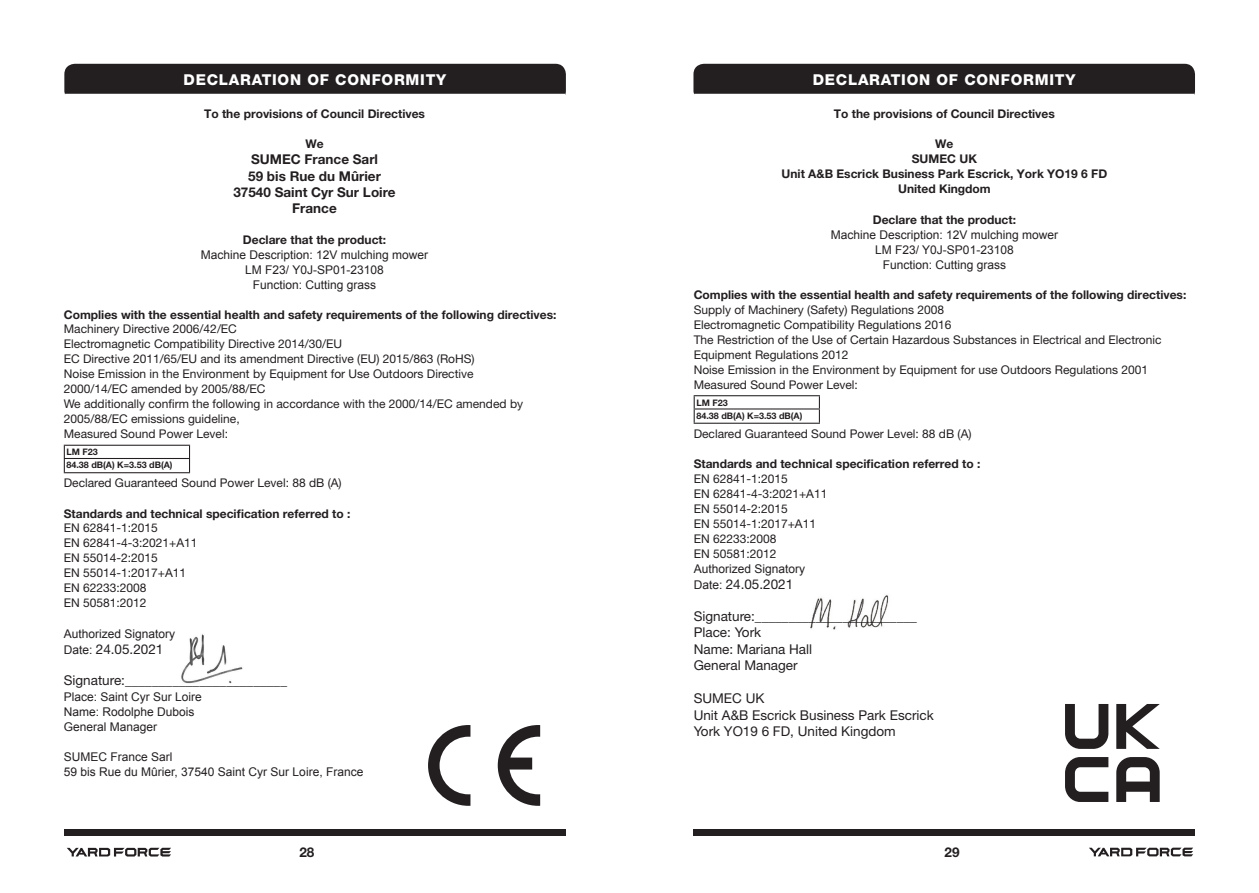
<style>
.page{position:relative;width:1259px;height:893px;background:#fff}
.page>*{position:absolute;margin:0;border:0;box-sizing:border-box;transform-origin:0 0}
.t1{font:800 15px "Helvetica Neue LT Pro";letter-spacing:.05em;color:#fff}
.t2{font:13.5px "Helvetica Neue LT Std";color:#231f20}
.t3{font:700 13.5px "Helvetica Neue LT Pro";color:#231f20}
.t4{font:12px/15px "Helvetica Neue LT Std";color:#231f20}
.t5{font:700 12px "Helvetica Neue LT Pro";color:#231f20}
.t6{font:12px "Arial";color:#231f20}
.t7{font:700 9px "Helvetica Neue LT Pro";color:#231f20}
.s1{font-family:"Arial";font-size:12px}
</style>
<div class="page">
<div style="left:64px;top:829px;width:502px;height:7px;background:#231f20"></div>
<div style="left:693px;top:829px;width:502px;height:6px;background:#231f20"></div>
<svg style="left:67px;top:848px;width:104px;height:8px"></svg>
<svg style="left:1089px;top:848px;width:104px;height:8px"></svg>
<img style="left:181px;top:634px;width:62px;height:50px">
<svg style="left:64px;top:64px;width:502px;height:31px;background:#2c2829"></svg>
<hr style="left:64px;top:445px;width:126px;height:1px;background:#231f20">
<hr style="left:64px;top:458px;width:126px;height:1px;background:#231f20">
<svg style="left:64px;top:446px;width:1px;height:26px"></svg>
<svg style="left:189px;top:446px;width:1px;height:26px"></svg>
<hr style="left:64px;top:472px;width:126px;height:1px;background:#231f20">
<svg style="left:428px;top:725px;width:42px;height:81px"></svg>
<svg style="left:498px;top:725px;width:42px;height:81px"></svg>
<img style="left:810px;top:595px;width:79px;height:35px">
<hr style="left:693px;top:395px;width:127px;height:1px;background:#231f20">
<hr style="left:693px;top:408px;width:127px;height:1px;background:#231f20">
<svg style="left:693px;top:396px;width:2px;height:27px"></svg>
<svg style="left:819px;top:396px;width:1px;height:27px"></svg>
<hr style="left:693px;top:423px;width:127px;height:1px;background:#231f20">
<div style="left:693px;top:64px;width:502px;height:31px;background:#231f20"></div>
<svg style="left:1065px;top:704px;width:43px;height:45px"></svg>
<svg style="left:1116px;top:704px;width:43px;height:45px"></svg>
<svg style="left:1065px;top:757px;width:43px;height:45px"></svg>
<svg style="left:1116px;top:757px;width:43px;height:45px"></svg>
<p class="t1" style="left:184px;top:71px;width:264px">DECLARATION OF CONFORMITY</p>
<p class="t5" style="left:204px;top:106px;width:222px">To the provisions of Council Directives</p>
<p class="t5" style="left:305px;top:136px;width:20px">We</p>
<p class="t3" style="left:251px;top:151px;width:129px">SUMEC France Sarl</p>
<p class="t3" style="left:248px;top:167px;width:134px">59 bis Rue du Mûrier</p>
<p class="t3" style="left:233px;top:184px;width:164px">37540 Saint Cyr Sur Loire</p>
<p class="t3" style="left:292px;top:200px;width:46px">France</p>
<p class="t5" style="left:243px;top:232px;width:145px">Declare that the product:</p>
<p class="t6" style="left:201px;top:247px;width:229px">Machine Description: 12V mulching mower</p>
<p class="t6" style="left:245px;top:262px;width:140px">LM F23/ Y0J-SP01-23108</p>
<p class="t6" style="left:253px;top:277px;width:125px">Function: Cutting grass</p>
<p class="t5" style="left:64px;top:307px;width:494px">Complies with the essential health and safety requirements of the following directives:</p>
<p class="t4" style="left:64px;top:321px;width:175px">Machinery Directive 2006/42/EC</p>
<p class="t4" style="left:64px;top:336px;width:280px">Electromagnetic Compatibility Directive 2014/30/EU</p>
<p class="t4" style="left:64px;top:351px;width:412px">EC Directive 2011/65/EU and its amendment Directive (EU) 2015/863 (RoHS)</p>
<p class="t4" style="left:64px;top:366px;width:411px">Noise Emission in the Environment by Equipment for Use Outdoors Directive</p>
<p class="t4" style="left:64px;top:381px;width:203px">2000/14/EC amended by 2005/88/EC</p>
<p class="t4" style="left:64px;top:396px;width:461px">We additionally confirm the following in accordance with the 2000/14/EC amended by<br>2005/88/EC emissions guideline,</p>
<p class="t4" style="left:64px;top:426px;width:166px">Measured Sound Power Level:</p>
<p class="t7" style="left:66px;top:446px;width:33px">LM F23</p>
<p class="t7" style="left:66px;top:460px;width:108px">84.38 dB(A) K=3.53 dB(A)</p>
<p class="t4" style="left:64px;top:476px;width:279px">Declared Guaranteed Sound Power Level: 88 dB (A)</p>
<p class="t5" style="left:64px;top:506px;width:288px">Standards and technical specification referred to :</p>
<p class="t4" style="left:64px;top:521px;width:96px">EN 62841-1:2015</p>
<p class="t4" style="left:64px;top:536px;width:135px">EN 62841-4-3:2021+A11</p>
<p class="t4" style="left:64px;top:551px;width:96px">EN 55014-2:2015</p>
<p class="t4" style="left:64px;top:566px;width:124px">EN 55014-1:2017+A11</p>
<p class="t4" style="left:64px;top:581px;width:84px">EN 62233:2008</p>
<p class="t4" style="left:64px;top:596px;width:84px">EN 50581:2012</p>
<p class="t6" style="left:64px;top:626px;width:113px">Authorized Signatory</p>
<p class="t2" style="left:64px;top:641px;width:101px"><span class="s1">Date:</span> 24.05.2021</p>
<p class="t2" style="left:64px;top:672px;width:225px">Signature:________________________</p>
<p class="t6" style="left:64px;top:689px;width:140px">Place: Saint Cyr Sur Loire</p>
<p class="t6" style="left:64px;top:704px;width:132px">Name: Rodolphe Dubois</p>
<p class="t6" style="left:64px;top:719px;width:95px">General Manager</p>
<p class="t6" style="left:64px;top:749px;width:110px">SUMEC France Sarl</p>
<p class="t6" style="left:64px;top:764px;width:301px">59 bis Rue du Mûrier, 37540 Saint Cyr Sur Loire, France</p>
<p class="t1" style="left:813px;top:71px;width:264px">DECLARATION OF CONFORMITY</p>
<p class="t5" style="left:834px;top:106px;width:222px">To the provisions of Council Directives</p>
<p class="t5" style="left:935px;top:136px;width:20px">We</p>
<p class="t5" style="left:912px;top:151px;width:67px">SUMEC UK</p>
<p class="t5" style="left:781px;top:166px;width:327px">Unit A&amp;B Escrick Business Park Escrick, York YO19 6 FD</p>
<p class="t5" style="left:898px;top:182px;width:94px">United Kingdom</p>
<p class="t5" style="left:873px;top:213px;width:145px">Declare that the product:</p>
<p class="t6" style="left:830px;top:227px;width:229px">Machine Description: 12V mulching mower</p>
<p class="t6" style="left:875px;top:242px;width:140px">LM F23/ Y0J-SP01-23108</p>
<p class="t6" style="left:882px;top:257px;width:125px">Function: Cutting grass</p>
<p class="t5" style="left:693px;top:288px;width:494px">Complies with the essential health and safety requirements of the following directives:</p>
<p class="t4" style="left:693px;top:302px;width:252px">Supply of Machinery (Safety) Regulations 2008</p>
<p class="t4" style="left:693px;top:317px;width:259px">Electromagnetic Compatibility Regulations 2016</p>
<p class="t4" style="left:693px;top:332px;width:469px">The Restriction of the Use of Certain Hazardous Substances in Electrical and Electronic<br>Equipment Regulations 2012</p>
<p class="t4" style="left:693px;top:362px;width:456px">Noise Emission in the Environment by Equipment for use Outdoors Regulations 2001</p>
<p class="t4" style="left:693px;top:377px;width:166px">Measured Sound Power Level:</p>
<p class="t7" style="left:696px;top:397px;width:33px">LM F23</p>
<p class="t7" style="left:696px;top:410px;width:108px">84.38 dB(A) K=3.53 dB(A)</p>
<p class="t4" style="left:693px;top:426px;width:279px">Declared Guaranteed Sound Power Level: 88 dB (A)</p>
<p class="t5" style="left:693px;top:457px;width:288px">Standards and technical specification referred to :</p>
<p class="t4" style="left:693px;top:471px;width:96px">EN 62841-1:2015</p>
<p class="t4" style="left:693px;top:486px;width:135px">EN 62841-4-3:2021+A11</p>
<p class="t4" style="left:693px;top:501px;width:96px">EN 55014-2:2015</p>
<p class="t4" style="left:693px;top:516px;width:124px">EN 55014-1:2017+A11</p>
<p class="t4" style="left:693px;top:531px;width:84px">EN 62233:2008</p>
<p class="t4" style="left:693px;top:546px;width:84px">EN 50581:2012</p>
<p class="t6" style="left:693px;top:561px;width:113px">Authorized Signatory</p>
<p class="t2" style="left:693px;top:576px;width:101px"><span class="s1">Date:</span> 24.05.2021</p>
<p class="t2" style="left:693px;top:608px;width:225px">Signature:________________________</p>
<p class="t2" style="left:693px;top:624px;width:69px">Place: York</p>
<p class="t2" style="left:693px;top:641px;width:120px">Name: Mariana Hall</p>
<p class="t2" style="left:693px;top:657px;width:106px">General Manager</p>
<p class="t2" style="left:693px;top:690px;width:72px">SUMEC UK</p>
<p class="t2" style="left:693px;top:707px;width:242px">Unit A&amp;B Escrick Business Park Escrick</p>
<p class="t2" style="left:693px;top:723px;width:204px">York YO19 6 FD, United Kingdom</p>
<p class="t3" style="left:299px;top:844px;width:17px">28</p>
<p class="t3" style="left:944px;top:844px;width:17px">29</p>
</div>
